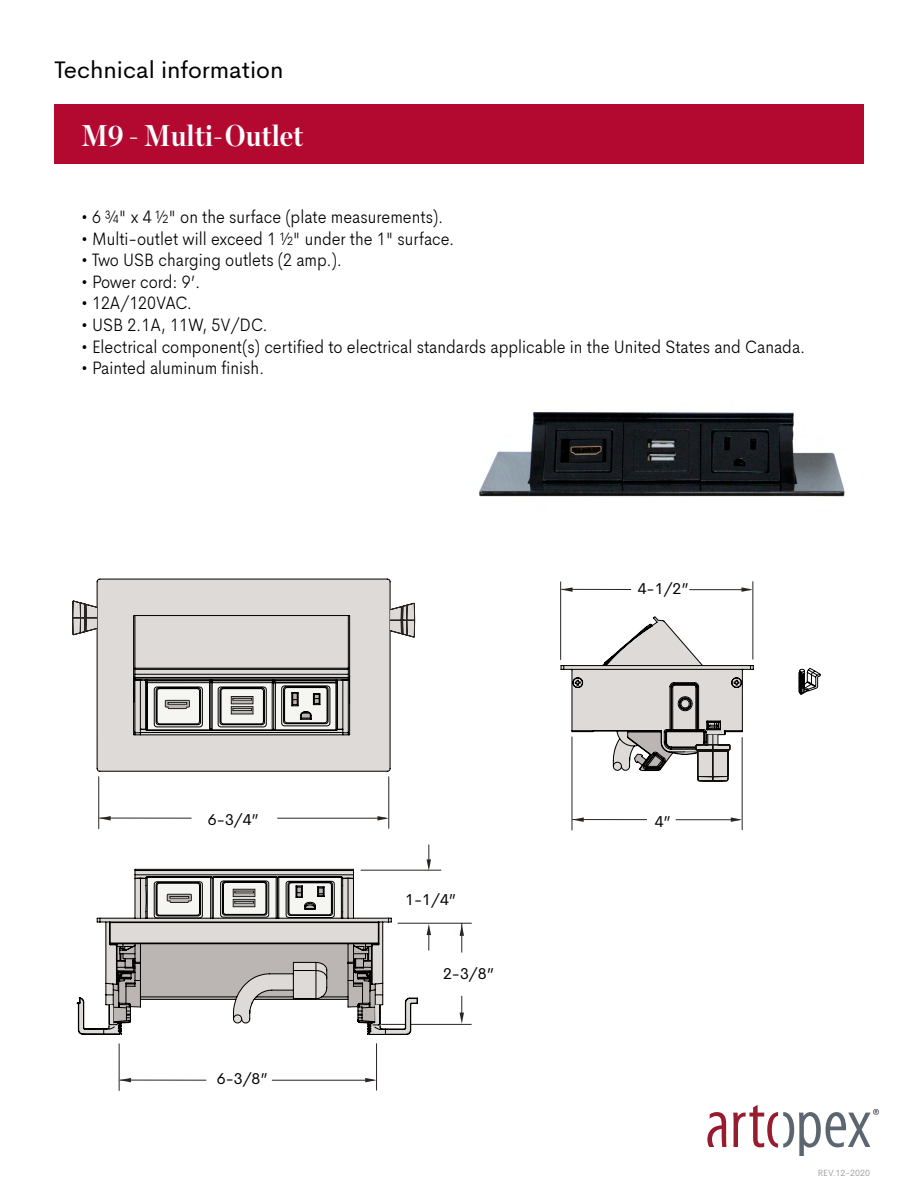
<style>
.page{position:relative;width:918px;height:1188px;background:#fff}
.page>*{position:absolute;margin:0;border:0;box-sizing:border-box;transform-origin:0 0}
.t1{font:700 30px "Chronicle Display";color:#fff;scale:.9 1}
.t2{font:24px "Cerebri Sans";color:#000}
.t3{font:300 18px "Cerebri Sans";color:#000;scale:.9 1}
.t4{font:15.75px "Cerebri Sans";color:#000}
.t5{font:300 9px "Cerebri Sans";color:#929292}
</style>
<div class="page">
<svg style="left:707px;top:1112px;width:20px;height:35px"></svg>
<svg style="left:733px;top:1105px;width:146px;height:51px"></svg>
<img style="left:479px;top:412px;width:366px;height:85px">
<svg style="left:97px;top:579px;width:657px;height:445px"></svg>
<hr style="left:381px;top:1024px;width:91px;height:1px;background:#2a2522">
<hr style="left:361px;top:870px;width:80px;height:1px;background:#2a2522">
<svg style="left:427px;top:845px;width:4px;height:26px"></svg>
<svg style="left:427px;top:924px;width:4px;height:26px"></svg>
<hr style="left:398px;top:923px;width:74px;height:1px;background:#2a2522">
<svg style="left:460px;top:924px;width:4px;height:29px"></svg>
<svg style="left:460px;top:996px;width:4px;height:28px"></svg>
<hr style="left:119px;top:1044px;width:1px;height:47px;background:#2a2522">
<hr style="left:376px;top:1043px;width:1px;height:47px;background:#2a2522">
<svg style="left:120px;top:1078px;width:11px;height:4px"></svg>
<svg style="left:365px;top:1078px;width:11px;height:4px"></svg>
<hr style="left:572px;top:737px;width:1px;height:93px;background:#2a2522">
<hr style="left:742px;top:737px;width:1px;height:93px;background:#2a2522">
<hr style="left:272px;top:1080px;width:102px;height:1px;background:#2a2522">
<hr style="left:120px;top:1080px;width:86px;height:1px;background:#2a2522">
<svg style="left:572px;top:817px;width:12px;height:5px"></svg>
<svg style="left:731px;top:817px;width:11px;height:5px"></svg>
<hr style="left:676px;top:819px;width:64px;height:1px;background:#2a2522">
<hr style="left:572px;top:819px;width:75px;height:1px;background:#2a2522">
<hr style="left:560px;top:582px;width:1px;height:78px;background:#2a2522">
<hr style="left:753px;top:581px;width:1px;height:79px;background:#2a2522">
<svg style="left:561px;top:587px;width:12px;height:5px"></svg>
<svg style="left:741px;top:587px;width:12px;height:5px"></svg>
<hr style="left:689px;top:589px;width:61px;height:1px;background:#2a2522">
<hr style="left:561px;top:589px;width:70px;height:1px;background:#2a2522">
<svg style="left:72px;top:600px;width:26px;height:36px"></svg>
<svg style="left:389px;top:602px;width:26px;height:36px"></svg>
<svg style="left:561px;top:617px;width:192px;height:164px"></svg>
<svg style="left:799px;top:668px;width:22px;height:27px"></svg>
<svg style="left:77px;top:680px;width:341px;height:355px"></svg>
<div style="left:54px;top:105px;width:810px;height:59px;background:#b30931"></div>
<h2 class="t2" style="left:54px;top:51px;width:231px">Technical information</h2>
<h1 class="t1" style="left:81px;top:112px;width:248px">M9 - Multi-Outlet</h1>
<p class="t3" style="left:81px;top:203px;width:404px">• 6 ¾" x 4 ½" on the surface (plate measurements).</p>
<p class="t3" style="left:81px;top:224px;width:416px">• Multi-outlet will exceed 1 ½" under the 1" surface.</p>
<p class="t3" style="left:81px;top:246px;width:292px">• Two USB charging outlets (2 amp.).</p>
<p class="t3" style="left:81px;top:267px;width:134px">• Power cord: 9’.</p>
<p class="t3" style="left:81px;top:289px;width:125px">• 12A/120VAC.</p>
<p class="t3" style="left:81px;top:311px;width:209px">• USB 2.1A, 11W, 5V/DC.</p>
<p class="t3" style="left:81px;top:332px;width:807px">• Electrical component(s) certified to electrical standards applicable in the United States and Canada.</p>
<p class="t3" style="left:81px;top:354px;width:205px">• Painted aluminum finish.</p>
<p class="t4" style="left:638px;top:576px;width:52px">4-1/2”</p>
<p class="t4" style="left:208px;top:807px;width:52px">6-3/4”</p>
<p class="t4" style="left:655px;top:809px;width:18px">4”</p>
<p class="t4" style="left:405px;top:887px;width:52px">1-1/4”</p>
<p class="t4" style="left:217px;top:1066px;width:52px">6-3/8”</p>
<p class="t4" style="left:443px;top:961px;width:52px">2-3/8”</p>
<p class="t5" style="left:818px;top:1165px;width:54px">REV.12-2020</p>
</div>
